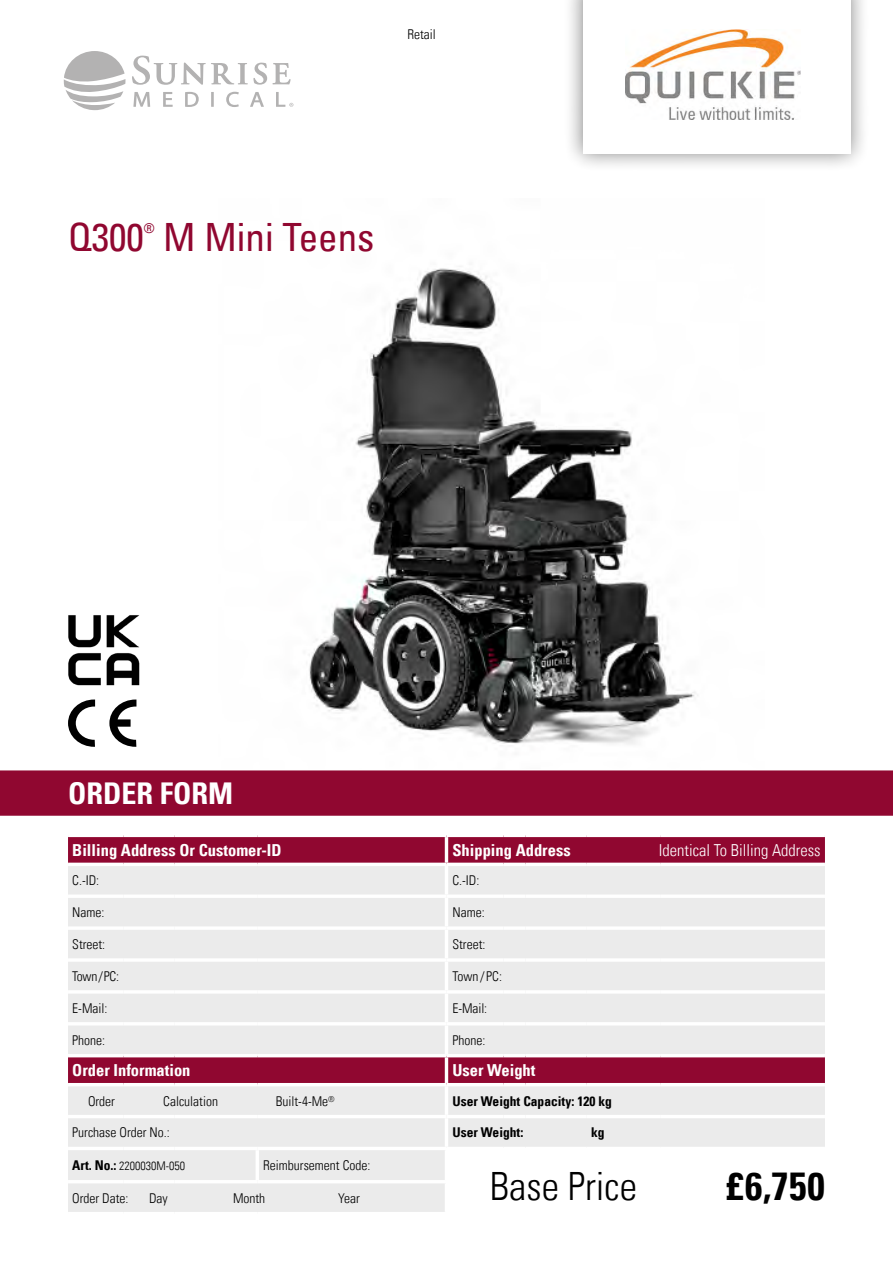
<style>
.page{position:relative;width:893px;height:1263px;background:#fff}
.page>*{position:absolute;margin:0;border:0;box-sizing:border-box;transform-origin:0 0}
.t1{font:condensed 39px "Univers Com 57";color:#900730}
.t2{font:39px "Univers Com 47 Light Cond";color:#000}
.t3{font:39px "Univers Com 67 Bold Cond";color:#000}
.t4{font:30px "Univers Com 67 Bold Cond";color:#fff}
.t5{font:16.5px "Univers Com 67 Bold Cond";color:#fff}
.t6{font:16.5px "Univers Com 47 Light Cond";color:#fff}
.t7{font:13.5px "Univers Com 47 Light Cond";color:#000}
.t8{font:13.5px "Univers Com 67 Bold Cond";color:#000}
.t9{font:condensed 13.5px "Univers Com 57";color:#900730}
.t10{font:12px "Univers Com 47 Light Cond";color:#000}
.s1{font-family:"Univers Com 67 Bold Cond";font-size:13.5px}
</style>
<div class="page">
<img style="left:309px;top:268px;width:389px;height:476px">
<svg style="left:68px;top:699px;width:27px;height:48px"></svg>
<svg style="left:109px;top:699px;width:27px;height:48px"></svg>
<div style="left:563px;top:0;width:307px;height:173px;background:#000;opacity:.5"></div>
<div style="left:583px;top:0;width:267px;height:153px;background:#fff"></div>
<svg style="left:64px;top:51px;width:61px;height:59px"></svg>
<svg style="left:132px;top:56px;width:135px;height:29px"></svg>
<svg style="left:273px;top:63px;width:18px;height:21px"></svg>
<svg style="left:133px;top:92px;width:17px;height:15px"></svg>
<svg style="left:163px;top:92px;width:10px;height:15px"></svg>
<svg style="left:185px;top:92px;width:14px;height:15px"></svg>
<svg style="left:211px;top:92px;width:3px;height:15px"></svg>
<svg style="left:226px;top:92px;width:13px;height:15px"></svg>
<svg style="left:250px;top:92px;width:14px;height:15px"></svg>
<svg style="left:276px;top:92px;width:17px;height:15px"></svg>
<svg style="left:68px;top:837px;width:757px;height:26px;background:#910b33"></svg>
<svg style="left:68px;top:866px;width:757px;height:346px;background:#e3d6da"></svg>
<div style="left:446px;top:1148px;width:379px;height:65px;background:#fff"></div>
<hr style="left:445px;top:1183px;width:3px;height:29px;background:#fff">
<hr style="left:68px;top:1054px;width:55px;height:3px;background:#fff">
<hr style="left:123px;top:1054px;width:51px;height:3px;background:#fff">
<hr style="left:174px;top:1054px;width:83px;height:3px;background:#fff">
<hr style="left:257px;top:1054px;width:189px;height:3px;background:#fff">
<hr style="left:445px;top:1057px;width:3px;height:26px;background:#fff">
<hr style="left:68px;top:1083px;width:55px;height:3px;background:#fff">
<hr style="left:123px;top:1083px;width:51px;height:3px;background:#fff">
<hr style="left:174px;top:1083px;width:83px;height:3px;background:#fff">
<hr style="left:257px;top:1083px;width:189px;height:3px;background:#fff">
<hr style="left:445px;top:837px;width:3px;height:26px;background:#fff">
<hr style="left:503px;top:894px;width:23px;height:4px;background:#fff">
<hr style="left:526px;top:894px;width:61px;height:4px;background:#fff">
<hr style="left:587px;top:894px;width:74px;height:4px;background:#fff">
<hr style="left:661px;top:894px;width:164px;height:4px;background:#fff">
<hr style="left:503px;top:926px;width:23px;height:4px;background:#fff">
<hr style="left:526px;top:926px;width:61px;height:4px;background:#fff">
<hr style="left:587px;top:926px;width:74px;height:4px;background:#fff">
<hr style="left:661px;top:926px;width:164px;height:4px;background:#fff">
<hr style="left:503px;top:958px;width:23px;height:4px;background:#fff">
<hr style="left:526px;top:958px;width:61px;height:4px;background:#fff">
<hr style="left:587px;top:958px;width:74px;height:4px;background:#fff">
<hr style="left:661px;top:958px;width:164px;height:4px;background:#fff">
<hr style="left:503px;top:990px;width:23px;height:3px;background:#fff">
<hr style="left:526px;top:990px;width:61px;height:3px;background:#fff">
<hr style="left:587px;top:990px;width:74px;height:3px;background:#fff">
<hr style="left:661px;top:990px;width:164px;height:3px;background:#fff">
<hr style="left:503px;top:1022px;width:23px;height:3px;background:#fff">
<hr style="left:526px;top:1022px;width:61px;height:3px;background:#fff">
<hr style="left:587px;top:1022px;width:74px;height:3px;background:#fff">
<hr style="left:661px;top:1022px;width:164px;height:3px;background:#fff">
<hr style="left:256px;top:1150px;width:3px;height:30px;background:#fff">
<hr style="left:446px;top:1147px;width:57px;height:3px;background:#fff">
<hr style="left:445px;top:1150px;width:3px;height:30px;background:#fff">
<hr style="left:503px;top:1147px;width:23px;height:3px;background:#fff">
<hr style="left:526px;top:1147px;width:61px;height:3px;background:#fff">
<hr style="left:587px;top:1147px;width:74px;height:3px;background:#fff">
<hr style="left:661px;top:1147px;width:164px;height:3px;background:#fff">
<hr style="left:68px;top:894px;width:55px;height:4px;background:#fff">
<hr style="left:123px;top:894px;width:51px;height:4px;background:#fff">
<hr style="left:174px;top:894px;width:83px;height:4px;background:#fff">
<hr style="left:257px;top:894px;width:189px;height:4px;background:#fff">
<hr style="left:446px;top:894px;width:57px;height:4px;background:#fff">
<hr style="left:68px;top:926px;width:55px;height:4px;background:#fff">
<hr style="left:123px;top:926px;width:51px;height:4px;background:#fff">
<hr style="left:174px;top:926px;width:83px;height:4px;background:#fff">
<hr style="left:257px;top:926px;width:189px;height:4px;background:#fff">
<hr style="left:446px;top:926px;width:57px;height:4px;background:#fff">
<hr style="left:68px;top:958px;width:55px;height:4px;background:#fff">
<hr style="left:123px;top:958px;width:51px;height:4px;background:#fff">
<hr style="left:174px;top:958px;width:83px;height:4px;background:#fff">
<hr style="left:257px;top:958px;width:189px;height:4px;background:#fff">
<hr style="left:446px;top:958px;width:57px;height:4px;background:#fff">
<hr style="left:68px;top:990px;width:55px;height:3px;background:#fff">
<hr style="left:123px;top:990px;width:51px;height:3px;background:#fff">
<hr style="left:174px;top:990px;width:83px;height:3px;background:#fff">
<hr style="left:257px;top:990px;width:189px;height:3px;background:#fff">
<hr style="left:446px;top:990px;width:57px;height:3px;background:#fff">
<hr style="left:68px;top:1022px;width:55px;height:3px;background:#fff">
<hr style="left:123px;top:1022px;width:51px;height:3px;background:#fff">
<hr style="left:174px;top:1022px;width:83px;height:3px;background:#fff">
<hr style="left:257px;top:1022px;width:189px;height:3px;background:#fff">
<hr style="left:446px;top:1022px;width:57px;height:3px;background:#fff">
<hr style="left:68px;top:1115px;width:55px;height:3px;background:#fff">
<hr style="left:123px;top:1115px;width:51px;height:3px;background:#fff">
<hr style="left:174px;top:1115px;width:83px;height:3px;background:#fff">
<hr style="left:257px;top:1115px;width:189px;height:3px;background:#fff">
<hr style="left:446px;top:1115px;width:57px;height:3px;background:#fff">
<hr style="left:503px;top:1115px;width:23px;height:3px;background:#fff">
<hr style="left:526px;top:1115px;width:61px;height:3px;background:#fff">
<hr style="left:587px;top:1115px;width:74px;height:3px;background:#fff">
<hr style="left:661px;top:1115px;width:164px;height:3px;background:#fff">
<hr style="left:68px;top:1147px;width:55px;height:3px;background:#fff">
<hr style="left:123px;top:1147px;width:51px;height:3px;background:#fff">
<hr style="left:174px;top:1147px;width:83px;height:3px;background:#fff">
<hr style="left:257px;top:1147px;width:189px;height:3px;background:#fff">
<hr style="left:68px;top:1180px;width:55px;height:3px;background:#fff">
<hr style="left:123px;top:1180px;width:51px;height:3px;background:#fff">
<hr style="left:174px;top:1180px;width:83px;height:3px;background:#fff">
<hr style="left:257px;top:1180px;width:191px;height:3px;background:#fff">
<hr style="left:445px;top:866px;width:3px;height:28px;background:#fff">
<hr style="left:445px;top:898px;width:3px;height:28px;background:#fff">
<hr style="left:445px;top:930px;width:3px;height:28px;background:#fff">
<hr style="left:445px;top:962px;width:3px;height:28px;background:#fff">
<hr style="left:445px;top:993px;width:3px;height:29px;background:#fff">
<hr style="left:445px;top:1025px;width:3px;height:29px;background:#fff">
<hr style="left:445px;top:1086px;width:3px;height:29px;background:#fff">
<hr style="left:445px;top:1118px;width:3px;height:29px;background:#fff">
<hr style="left:446px;top:1054px;width:57px;height:3px;background:#fff">
<hr style="left:503px;top:1054px;width:23px;height:3px;background:#fff">
<hr style="left:526px;top:1054px;width:61px;height:3px;background:#fff">
<hr style="left:587px;top:1054px;width:74px;height:3px;background:#fff">
<hr style="left:661px;top:1054px;width:164px;height:3px;background:#fff">
<hr style="left:446px;top:1083px;width:57px;height:3px;background:#fff">
<hr style="left:503px;top:1083px;width:23px;height:3px;background:#fff">
<hr style="left:526px;top:1083px;width:61px;height:3px;background:#fff">
<hr style="left:587px;top:1083px;width:74px;height:3px;background:#fff">
<hr style="left:661px;top:1083px;width:164px;height:3px;background:#fff">
<div style="left:0;top:770px;width:893px;height:46px;background:#900730"></div>
<img style="left:625px;top:29px;width:175px;height:91px">
<img style="left:68px;top:615px;width:72px;height:71px">
<p class="t7" style="left:407px;top:26px;width:30px">Retail</p>
<h1 class="t1" style="left:68px;top:213px;width:77px">Q300</h1>
<p class="t9" style="left:144px;top:219px;width:12px">®</p>
<h1 class="t1" style="left:163px;top:213px;width:213px">M Mini Teens</h1>
<h2 class="t4" style="left:68px;top:775px;width:167px">ORDER FORM</h2>
<p class="t5" style="left:72px;top:840px;width:211px">Billing Address Or Customer-ID</p>
<p class="t5" style="left:452px;top:840px;width:120px">Shipping Address</p>
<p class="t6" style="left:659px;top:840px;width:163px">Identical To Billing Address</p>
<p class="t7" style="left:72px;top:872px;width:29px">C.-ID:</p>
<p class="t7" style="left:452px;top:872px;width:28px">C.-ID:</p>
<p class="t7" style="left:72px;top:904px;width:34px">Name:</p>
<p class="t7" style="left:452px;top:904px;width:34px">Name:</p>
<p class="t7" style="left:72px;top:936px;width:34px">Street:</p>
<p class="t7" style="left:452px;top:936px;width:34px">Street:</p>
<p class="t7" style="left:72px;top:968px;width:48px">Town/PC:</p>
<p class="t7" style="left:452px;top:968px;width:51px">Town / PC:</p>
<p class="t7" style="left:72px;top:1000px;width:37px">E-Mail:</p>
<p class="t7" style="left:452px;top:1000px;width:36px">E-Mail:</p>
<p class="t7" style="left:72px;top:1032px;width:34px">Phone:</p>
<p class="t7" style="left:452px;top:1032px;width:34px">Phone:</p>
<p class="t5" style="left:72px;top:1060px;width:120px">Order Information</p>
<p class="t5" style="left:452px;top:1060px;width:84px">User Weight</p>
<p class="t7" style="left:88px;top:1093px;width:28px">Order</p>
<p class="t7" style="left:163px;top:1093px;width:56px">Calculation</p>
<p class="t7" style="left:276px;top:1093px;width:60px">Built-4-Me<sup>®</sup></p>
<p class="t8" style="left:452px;top:1092px;width:161px">User Weight Capacity: 120 kg</p>
<p class="t7" style="left:72px;top:1124px;width:99px">Purchase Order No.:</p>
<p class="t8" style="left:452px;top:1124px;width:72px">User Weight:</p>
<p class="t8" style="left:591px;top:1124px;width:15px">kg</p>
<p class="t10" style="left:72px;top:1158px;width:114px"><span class="s1">Art. No.:</span> 2200030M-050</p>
<p class="t7" style="left:263px;top:1157px;width:109px">Reimbursement Code:</p>
<p class="t7" style="left:72px;top:1190px;width:58px">Order Date:</p>
<p class="t7" style="left:149px;top:1190px;width:20px">Day</p>
<p class="t7" style="left:233px;top:1190px;width:34px">Month</p>
<p class="t7" style="left:338px;top:1190px;width:23px">Year</p>
<h1 class="t2" style="left:490px;top:1163px;width:149px">Base Price</h1>
<h1 class="t3" style="left:727px;top:1162px;width:100px">£6,750</h1>
</div>
